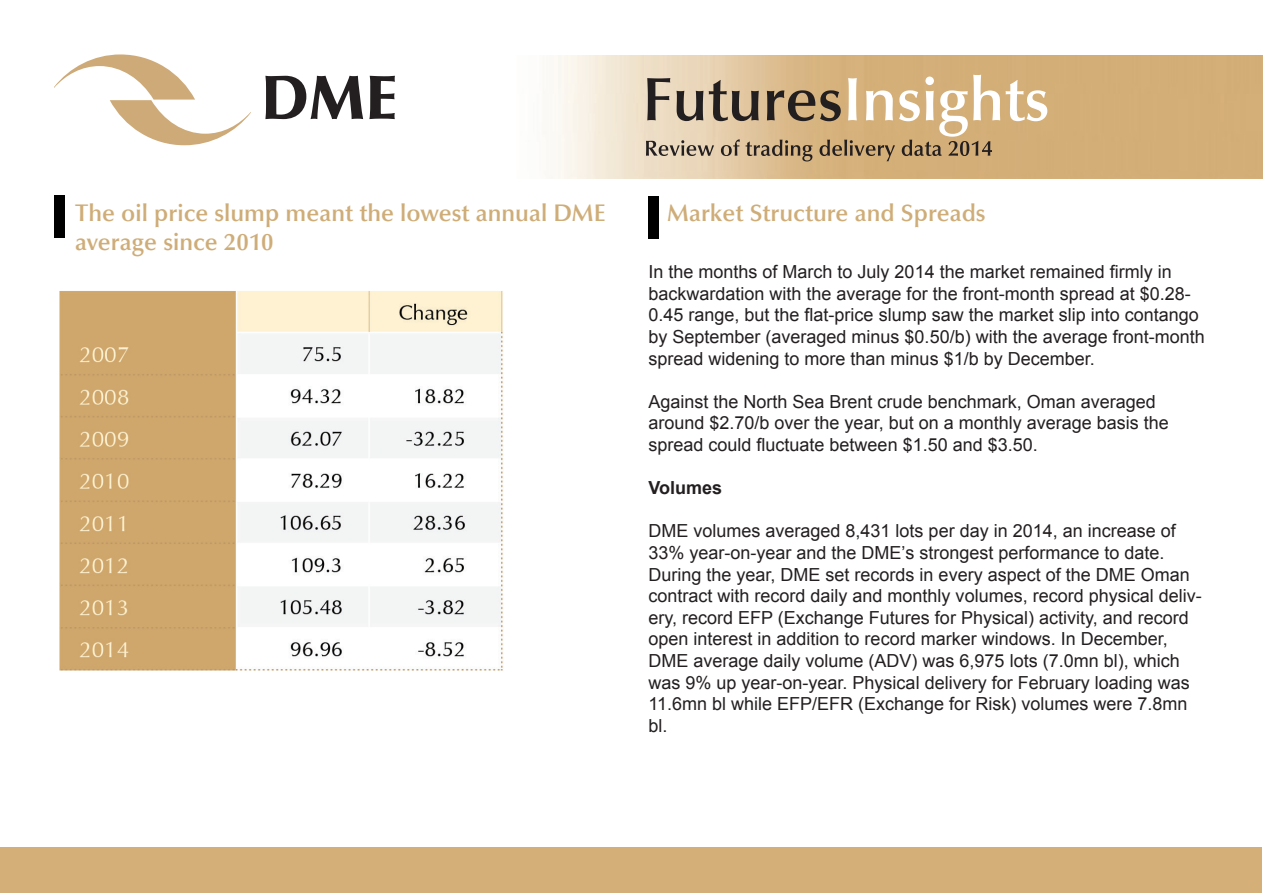
<style>
.page{position:relative;width:1263px;height:893px;background:#fff}
.page>*{position:absolute;margin:0;border:0;box-sizing:border-box;transform-origin:0 0}
.t1{font:600 24px/28.8px "Optima LT Std";color:#cfad78}
.t2{font:18px/21.6px "Arial";color:#231f20}
.t3{font:700 18px "Arial";color:#231f20}
</style>
<div class="page">
<img style="left:179px;top:55px;width:1084px;height:123px">
<div style="left:1px;top:847px;width:1261px;height:45px;background:#d5af78"></div>
<div style="left:54px;top:196px;width:11px;height:42px;background:#000"></div>
<div style="left:648px;top:196px;width:11px;height:42px;background:#000"></div>
<svg style="left:54px;top:54px;width:197px;height:91px"></svg>
<svg style="left:265px;top:76px;width:98px;height:43px"></svg>
<svg style="left:369px;top:76px;width:26px;height:43px"></svg>
<svg style="left:646px;top:75px;width:401px;height:86px;background:#c7ad89"></svg>
<img style="left:59px;top:291px;width:444px;height:380px">
<h1 class="t1" style="left:75px;top:199px;width:532px">The oil price slump meant the lowest annual DME average since 2010</h1>
<h1 class="t1" style="left:667px;top:199px;width:320px">Market Structure and Spreads</h1>
<p class="t2" style="left:648px;top:261px;width:558px">In the months of March to July 2014 the market remained firmly in backwardation with the average for the front-month spread at $0.28- 0.45 range, but the flat-price slump saw the market slip into contango by September (averaged minus $0.50/b) with the average front-month spread widening to more than minus $1/b by December.</p>
<p class="t2" style="left:648px;top:391px;width:522px">Against the North Sea Brent crude benchmark, Oman averaged around $2.70/b over the year, but on a monthly average basis the spread could fluctuate between $1.50 and $3.50.</p>
<p class="t3" style="left:648px;top:476px;width:75px">Volumes</p>
<p class="t2" style="left:648px;top:520px;width:555px">DME volumes averaged 8,431 lots per day in 2014, an increase of 33% year-on-year and the DME’s strongest performance to date.<br>During the year, DME set records in every aspect of the DME Oman contract with record daily and monthly volumes, record physical deliv&shy;ery, record EFP (Exchange Futures for Physical) activity, and record open interest in addition to record marker windows. In December, DME average daily volume (ADV) was 6,975 lots (7.0mn bl), which was 9% up year-on-year. Physical delivery for February loading was 11.6mn bl while EFP/EFR (Exchange for Risk) volumes were 7.8mn bl.</p>
</div>
